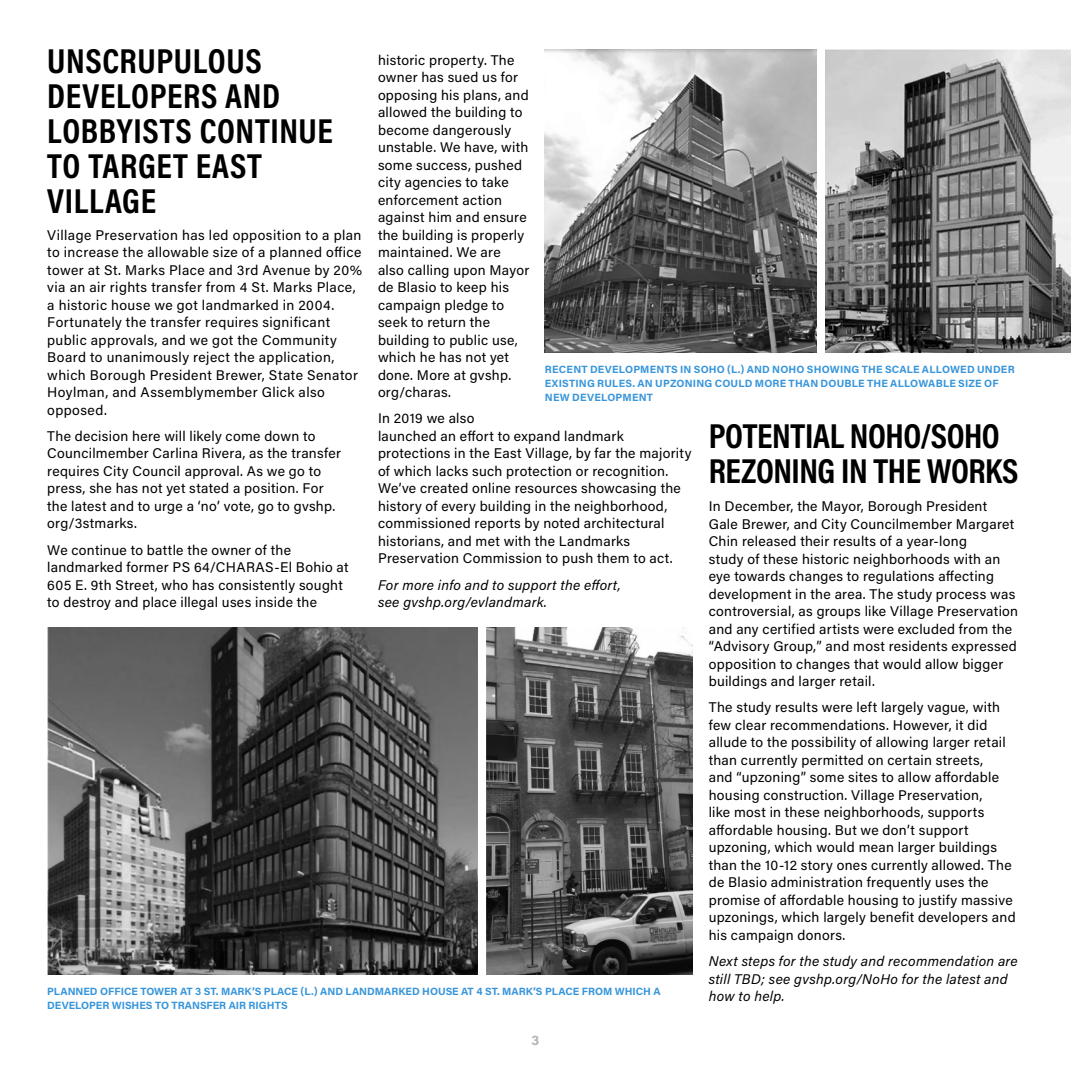
<style>
.page{position:relative;width:1071px;height:1071px;background:#fff}
.page>*{position:absolute;margin:0;border:0;box-sizing:border-box;transform-origin:0 0}
.t1{font:700 35px/35px "Acumin Pro Cond";letter-spacing:.015em;color:#000}
.t2{font:700 35px/35px "Acumin Pro Cond";letter-spacing:-.01em;color:#000}
.t3{font:14px/17.5px "Acumin Pro";letter-spacing:.02em;color:#000}
.t4{font:italic 14px/17.5px "Acumin Pro";letter-spacing:.02em;color:#000}
.t5{font:700 14px "Acumin Pro";color:#b1b4b6}
.t6{font:700 10.5px/14px "Acumin Pro";letter-spacing:.015em;color:#3695db}
</style>
<div class="page">
<img style="left:47px;top:627px;width:646px;height:348px">
<div style="left:478px;top:627px;width:8px;height:348px;background:#fff"></div>
<img style="left:545px;top:50px;width:526px;height:303px">
<div style="left:818px;top:50px;width:7px;height:303px;background:#fff"></div>
<h1 class="t1" style="left:47px;top:42px;width:287px">UNSCRUPULOUS<br>DEVELOPERS AND<br>LOBBYISTS CONTINUE<br>TO TARGET EAST<br>VILLAGE</h1>
<p class="t3" style="left:47px;top:226px;width:316px">Village Preservation has led opposition to a plan to increase the allowable size of a planned office tower at St. Marks Place and 3rd Avenue by 20% via an air rights transfer from 4 St. Marks Place, a historic house we got landmarked in 2004.<br>Fortunately the transfer requires significant public approvals, and we got the Community Board to unanimously reject the application, which Borough President Brewer, State Senator Hoylman, and Assemblymember Glick also opposed.</p>
<p class="t3" style="left:47px;top:427px;width:295px">The decision here will likely come down to Councilmember Carlina Rivera, as the transfer requires City Council approval. As we go to press, she has not yet stated a position. For the latest and to urge a ‘no’ vote, go to gvshp. org/3stmarks.</p>
<p class="t3" style="left:47px;top:541px;width:303px">We continue to battle the owner of the landmarked former PS 64/CHARAS-El Bohio at 605 E. 9th Street, who has consistently sought to destroy and place illegal uses inside the</p>
<p class="t3" style="left:378px;top:51px;width:153px">historic property. The owner has sued us for opposing his plans, and allowed the building to become dangerously unstable. We have, with some success, pushed city agencies to take enforcement action against him and ensure the building is properly maintained. We are also calling upon Mayor de Blasio to keep his campaign pledge to seek to return the building to public use, which he has not yet done. More at gvshp. org/charas.</p>
<p class="t3" style="left:378px;top:409px;width:315px">In 2019 we also<br>launched an effort to expand landmark protections in the East Village, by far the majority of which lacks such protection or recognition.<br>We’ve created online resources showcasing the history of every building in the neighborhood, commissioned reports by noted architectural historians, and met with the Landmarks Preservation Commission to push them to act.</p>
<p class="t4" style="left:378px;top:576px;width:244px">For more info and to support the effort, see gvshp.org/evlandmark.</p>
<p class="t6" style="left:545px;top:362px;width:471px">RECENT DEVELOPMENTS IN SOHO (L.) AND NOHO SHOWING THE SCALE ALLOWED UNDER<br>EXISTING RULES. AN UPZONING COULD MORE THAN DOUBLE THE ALLOWABLE SIZE OF<br>NEW DEVELOPMENT</p>
<h1 class="t2" style="left:709px;top:417px;width:311px">POTENTIAL NOHO/SOHO<br>REZONING IN THE WORKS</h1>
<p class="t3" style="left:709px;top:497px;width:311px">In December, the Mayor, Borough President Gale Brewer, and City Councilmember Margaret Chin released their results of a year-long<br>study of these historic neighborhoods with an eye towards changes to regulations affecting development in the area. The study process was controversial, as groups like Village Preservation and any certified artists were excluded from the “Advisory Group,” and most residents expressed opposition to changes that would allow bigger buildings and larger retail.</p>
<p class="t3" style="left:709px;top:698px;width:309px">The study results were left largely vague, with few clear recommendations. However, it did allude to the possibility of allowing larger retail than currently permitted on certain streets,<br>and “upzoning” some sites to allow affordable housing construction. Village Preservation,<br>like most in these neighborhoods, supports affordable housing. But we don’t support upzoning, which would mean larger buildings than the 10-12 story ones currently allowed. The de Blasio administration frequently uses the promise of affordable housing to justify massive upzonings, which largely benefit developers and his campaign donors.</p>
<p class="t4" style="left:709px;top:952px;width:311px">Next steps for the study and recommendation are still TBD; see gvshp.org/NoHo for the latest and how to help.</p>
<p class="t6" style="left:47px;top:984px;width:615px">PLANNED OFFICE TOWER AT 3 ST. MARK’S PLACE (L.) AND LANDMARKED HOUSE AT 4 ST. MARK’S PLACE FROM WHICH A<br>DEVELOPER WISHES TO TRANSFER AIR RIGHTS</p>
<p class="t5" style="left:532px;top:1030px;width:9px">3</p>
</div>
